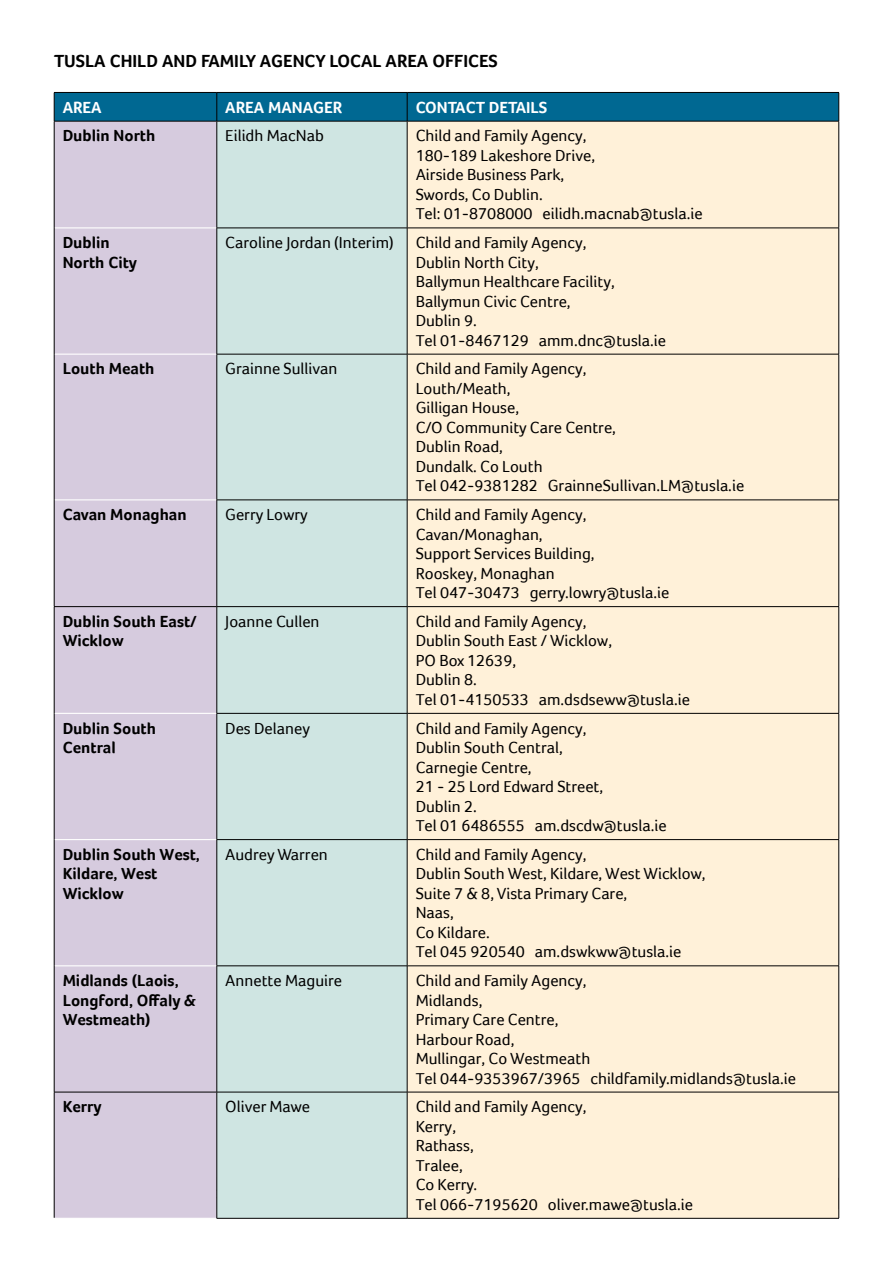
<style>
.page{position:relative;width:893px;height:1263px;background:#fff}
.page>*{position:absolute;margin:0;border:0;box-sizing:border-box;transform-origin:0 0}
.t1{font:700 18px "Foco";color:#000}
.t2{font:16.5px/19.5px "Foco";color:#000}
.t3{font:700 16.5px/19.5px "Foco";color:#000}
.t4{font:700 16.5px "Foco";color:#fff}
</style>
<div class="page">
<div style="left:55px;top:122px;width:162px;height:1096px;background:#d6cbde"></div>
<div style="left:218px;top:122px;width:189px;height:1096px;background:#cfe5e2"></div>
<div style="left:408px;top:122px;width:430px;height:1096px;background:#fff1d9"></div>
<hr style="left:54px;top:121px;width:163px;height:1px;background:#000">
<hr style="left:217px;top:121px;width:190px;height:1px;background:#000">
<hr style="left:407px;top:121px;width:432px;height:1px;background:#000">
<hr style="left:54px;top:227px;width:163px;height:1px;background:#fff">
<hr style="left:217px;top:228px;width:190px;height:1px;background:#000">
<hr style="left:407px;top:228px;width:432px;height:1px;background:#000">
<hr style="left:54px;top:354px;width:163px;height:1px;background:#fff">
<hr style="left:217px;top:354px;width:190px;height:1px;background:#000">
<hr style="left:407px;top:354px;width:432px;height:1px;background:#000">
<hr style="left:54px;top:499px;width:163px;height:1px;background:#fff">
<hr style="left:217px;top:500px;width:190px;height:1px;background:#000">
<hr style="left:407px;top:500px;width:432px;height:1px;background:#000">
<hr style="left:54px;top:606px;width:163px;height:1px;background:#000">
<hr style="left:217px;top:606px;width:190px;height:1px;background:#000">
<hr style="left:407px;top:606px;width:432px;height:1px;background:#000">
<hr style="left:54px;top:713px;width:163px;height:1px;background:#fff">
<hr style="left:217px;top:713px;width:190px;height:1px;background:#000">
<hr style="left:407px;top:713px;width:432px;height:1px;background:#000">
<hr style="left:54px;top:839px;width:163px;height:1px;background:#fff">
<hr style="left:217px;top:839px;width:190px;height:1px;background:#000">
<hr style="left:407px;top:839px;width:432px;height:1px;background:#000">
<hr style="left:54px;top:965px;width:163px;height:1px;background:#fff">
<hr style="left:217px;top:965px;width:190px;height:1px;background:#000">
<hr style="left:407px;top:965px;width:432px;height:1px;background:#000">
<hr style="left:54px;top:1092px;width:163px;height:1px;background:#000">
<hr style="left:217px;top:1092px;width:190px;height:1px;background:#000">
<hr style="left:407px;top:1092px;width:432px;height:1px;background:#000">
<hr style="left:217px;top:1218px;width:190px;height:1px;background:#000">
<hr style="left:407px;top:1218px;width:432px;height:1px;background:#000">
<hr style="left:54px;top:121px;width:1px;height:107px;background:#000">
<hr style="left:54px;top:228px;width:1px;height:126px;background:#000">
<hr style="left:54px;top:354px;width:1px;height:146px;background:#000">
<hr style="left:54px;top:500px;width:1px;height:106px;background:#000">
<hr style="left:54px;top:607px;width:1px;height:106px;background:#000">
<hr style="left:54px;top:713px;width:1px;height:126px;background:#000">
<hr style="left:54px;top:839px;width:1px;height:127px;background:#000">
<hr style="left:54px;top:966px;width:1px;height:126px;background:#000">
<hr style="left:54px;top:1092px;width:1px;height:126px;background:#000">
<svg style="left:54px;top:92px;width:785px;height:29px;background:#00638a"></svg>
<hr style="left:217px;top:121px;width:1px;height:107px;background:#000">
<hr style="left:407px;top:121px;width:1px;height:107px;background:#000">
<hr style="left:838px;top:121px;width:1px;height:107px;background:#000">
<hr style="left:217px;top:228px;width:1px;height:126px;background:#000">
<hr style="left:407px;top:228px;width:1px;height:126px;background:#000">
<hr style="left:838px;top:228px;width:1px;height:126px;background:#000">
<hr style="left:217px;top:354px;width:1px;height:146px;background:#000">
<hr style="left:407px;top:354px;width:1px;height:146px;background:#000">
<hr style="left:838px;top:354px;width:1px;height:146px;background:#000">
<hr style="left:217px;top:500px;width:1px;height:106px;background:#000">
<hr style="left:407px;top:500px;width:1px;height:106px;background:#000">
<hr style="left:838px;top:500px;width:1px;height:106px;background:#000">
<hr style="left:217px;top:607px;width:1px;height:106px;background:#000">
<hr style="left:407px;top:607px;width:1px;height:106px;background:#000">
<hr style="left:838px;top:607px;width:1px;height:106px;background:#000">
<hr style="left:217px;top:713px;width:1px;height:126px;background:#000">
<hr style="left:407px;top:713px;width:1px;height:126px;background:#000">
<hr style="left:838px;top:713px;width:1px;height:126px;background:#000">
<hr style="left:217px;top:840px;width:1px;height:126px;background:#000">
<hr style="left:407px;top:840px;width:1px;height:126px;background:#000">
<hr style="left:838px;top:840px;width:1px;height:126px;background:#000">
<hr style="left:217px;top:966px;width:1px;height:126px;background:#000">
<hr style="left:407px;top:966px;width:1px;height:126px;background:#000">
<hr style="left:838px;top:966px;width:1px;height:126px;background:#000">
<hr style="left:217px;top:1092px;width:1px;height:126px;background:#000">
<hr style="left:407px;top:1092px;width:1px;height:126px;background:#000">
<hr style="left:838px;top:1092px;width:1px;height:126px;background:#000">
<p class="t1" style="left:54px;top:50px;width:445px">TUSLA CHILD AND FAMILY AGENCY LOCAL AREA OFFICES</p>
<p class="t4" style="left:63px;top:97px;width:41px">AREA</p>
<p class="t4" style="left:225px;top:97px;width:119px">AREA MANAGER</p>
<p class="t4" style="left:416px;top:97px;width:133px">CONTACT DETAILS</p>
<p class="t3" style="left:63px;top:126px;width:94px">Dublin North</p>
<p class="t2" style="left:225px;top:126px;width:100px">Eilidh MacNab</p>
<p class="t2" style="left:416px;top:126px;width:289px">Child and Family Agency,<br>180-189 Lakeshore Drive,<br>Airside Business Park,<br>Swords, Co Dublin.<br>Tel: 01-8708000 eilidh.macnab@tusla.ie</p>
<p class="t3" style="left:63px;top:233px;width:76px">Dublin<br>North City</p>
<p class="t2" style="left:225px;top:233px;width:170px">Caroline Jordan (Interim)</p>
<p class="t2" style="left:416px;top:233px;width:252px">Child and Family Agency,<br>Dublin North City,<br>Ballymun Healthcare Facility,<br>Ballymun Civic Centre,<br>Dublin 9.<br>Tel 01-8467129 amm.dnc@tusla.ie</p>
<p class="t3" style="left:63px;top:359px;width:93px">Louth Meath</p>
<p class="t2" style="left:225px;top:359px;width:114px">Grainne Sullivan</p>
<p class="t2" style="left:416px;top:359px;width:330px">Child and Family Agency,<br>Louth/Meath,<br>Gilligan House,<br>C/O Community Care Centre,<br>Dublin Road,<br>Dundalk. Co Louth<br>Tel 042-9381282 GrainneSullivan.LM@tusla.ie</p>
<p class="t3" style="left:63px;top:505px;width:126px">Cavan Monaghan</p>
<p class="t2" style="left:225px;top:505px;width:84px">Gerry Lowry</p>
<p class="t2" style="left:416px;top:505px;width:255px">Child and Family Agency,<br>Cavan/Monaghan,<br>Support Services Building,<br>Rooskey, Monaghan<br>Tel 047-30473 gerry.lowry@tusla.ie</p>
<p class="t3" style="left:63px;top:611px;width:136px">Dublin South East/<br>Wicklow</p>
<p class="t2" style="left:225px;top:611px;width:96px">Joanne Cullen</p>
<p class="t2" style="left:416px;top:611px;width:276px">Child and Family Agency,<br>Dublin South East / Wicklow,<br>PO Box 12639,<br>Dublin 8.<br>Tel 01-4150533 am.dsdseww@tusla.ie</p>
<p class="t3" style="left:63px;top:718px;width:95px">Dublin South<br>Central</p>
<p class="t2" style="left:225px;top:718px;width:86px">Des Delaney</p>
<p class="t2" style="left:416px;top:718px;width:253px">Child and Family Agency,<br>Dublin South Central,<br>Carnegie Centre,<br>21 - 25 Lord Edward Street,<br>Dublin 2.<br>Tel 01 6486555 am.dscdw@tusla.ie</p>
<p class="t3" style="left:63px;top:844px;width:139px">Dublin South West,<br>Kildare, West<br>Wicklow</p>
<p class="t2" style="left:225px;top:844px;width:104px">Audrey Warren</p>
<p class="t2" style="left:416px;top:844px;width:291px">Child and Family Agency,<br>Dublin South West, Kildare, West Wicklow,<br>Suite 7 &amp; 8, Vista Primary Care,<br>Naas,<br>Co Kildare.<br>Tel 045 920540 am.dswkww@tusla.ie</p>
<p class="t3" style="left:63px;top:971px;width:135px">Midlands (Laois,<br>Longford, Offaly &amp;<br>Westmeath)</p>
<p class="t2" style="left:225px;top:971px;width:118px">Annette Maguire</p>
<p class="t2" style="left:416px;top:971px;width:382px">Child and Family Agency,<br>Midlands,<br>Primary Care Centre,<br>Harbour Road,<br>Mullingar, Co Westmeath<br>Tel 044-9353967/3965 childfamily.midlands@tusla.ie</p>
<p class="t3" style="left:63px;top:1097px;width:40px">Kerry</p>
<p class="t2" style="left:225px;top:1097px;width:86px">Oliver Mawe</p>
<p class="t2" style="left:416px;top:1097px;width:279px">Child and Family Agency,<br>Kerry,<br>Rathass,<br>Tralee,<br>Co Kerry.<br>Tel 066-7195620 oliver.mawe@tusla.ie</p>
</div>
